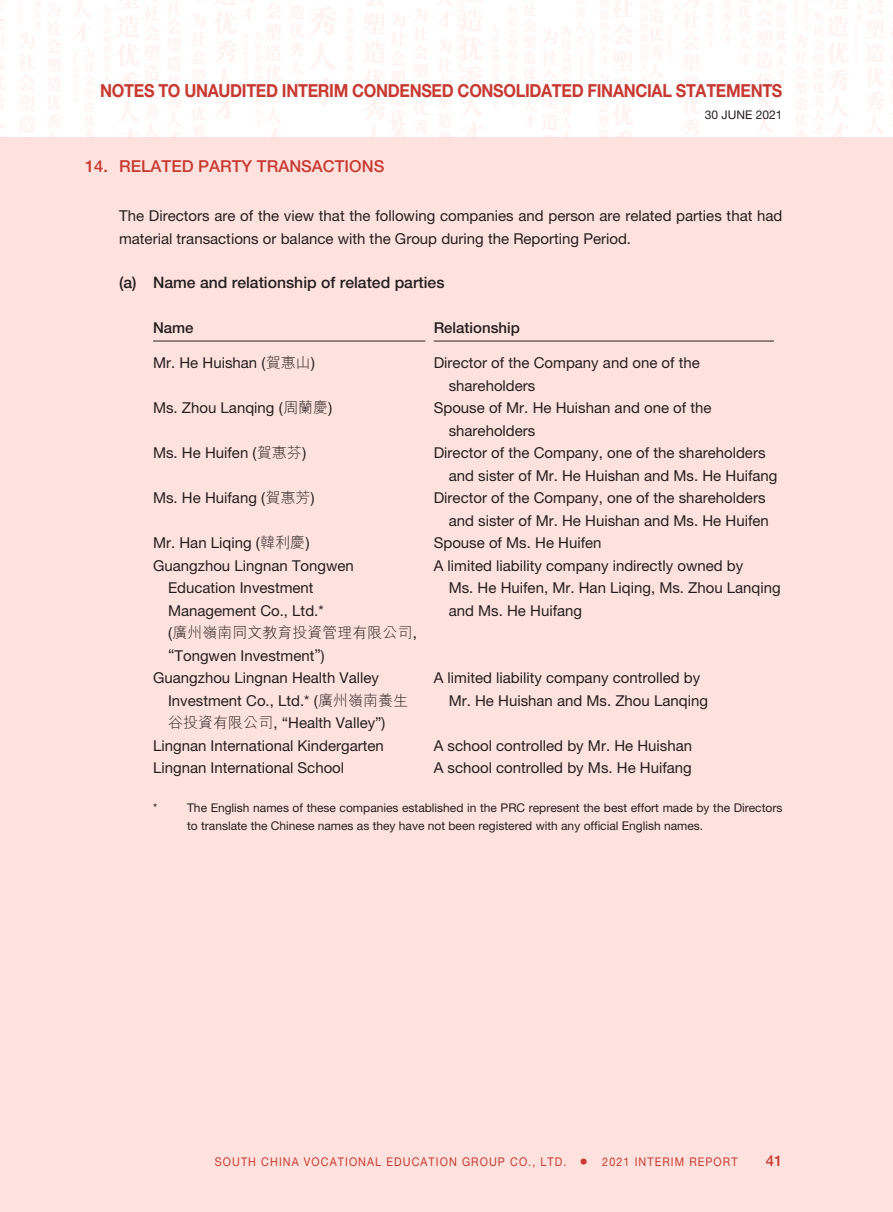
<style>
.page{position:relative;width:893px;height:1212px;background:#fff}
.page>*{position:absolute;margin:0;border:0;box-sizing:border-box;transform-origin:0 0}
.t1{font:700 18px "Helvetica Neue LT Std";letter-spacing:-.02em;color:#c73a32;scale:.9 1}
.t2{font:500 16.5px "Helvetica Neue LT Std";color:#c73a32}
.t3{font:500 15.75px "Helvetica Neue LT Std";color:#231f20}
.t4{font:15px/22.5px "Helvetica Neue LT Std";color:#231f20}
.t5{font:300 15px "M Hei HK";color:#231f20}
.t6{font:500 15px "Helvetica Neue LT Std";color:#231f20}
.t7{font:500 15px "Helvetica Neue LT Std";color:#c73a32}
.t8{font:12px/18px "Helvetica Neue LT Std";color:#231f20}
.t9{font:12px "Helvetica Neue LT Std";letter-spacing:.1em;color:#c73a32;scale:.9 1}
.s1{font-family:"M Hei HK";font-weight:300}
.s2{font-family:"Helvetica Neue LT Std";font-weight:400}
.s3{font-family:"Times LT Std";font-size:22.5px}
</style>
<div class="page">
<div style="left:0;top:137px;width:893px;height:1075px;background:#ffe2de"></div>
<hr style="left:153px;top:341px;width:272px;height:1px;background:#231f20">
<hr style="left:434px;top:341px;width:340px;height:1px;background:#231f20">
<p class="t1" style="left:100px;top:79px;width:759px">NOTES TO UNAUDITED INTERIM CONDENSED CONSOLIDATED FINANCIAL STATEMENTS</p>
<p class="t8" style="left:705px;top:106px;width:79px">30 JUNE 2021</p>
<p class="t2" style="left:85px;top:156px;width:301px">14. RELATED PARTY TRANSACTIONS</p>
<p class="t4" style="left:119px;top:205px;width:665px">The Directors are of the view that the following companies and person are related parties that had material transactions or balance with the Group during the Reporting Period.</p>
<p class="t3" style="left:119px;top:273px;width:327px">(a) Name and relationship of related parties</p>
<p class="t6" style="left:153px;top:319px;width:42px">Name</p>
<p class="t6" style="left:434px;top:319px;width:88px">Relationship</p>
<p class="t4" style="left:153px;top:352px;width:164px">Mr. He Huishan (<span class="s1">賀惠山</span>)</p>
<p class="t4" style="left:449px;top:352px;width:253px;text-indent:-15px">Director of the Company and one of the shareholders</p>
<p class="t4" style="left:153px;top:397px;width:181px">Ms. Zhou Lanqing (<span class="s1">周蘭慶</span>)</p>
<p class="t4" style="left:449px;top:397px;width:264px;text-indent:-15px">Spouse of Mr. He Huishan and one of the shareholders</p>
<p class="t4" style="left:153px;top:442px;width:155px">Ms. He Huifen (<span class="s1">賀惠芬</span>)</p>
<p class="t4" style="left:449px;top:442px;width:330px;text-indent:-15px">Director of the Company, one of the shareholders and sister of Mr. He Huishan and Ms. He Huifang</p>
<p class="t4" style="left:153px;top:487px;width:163px">Ms. He Huifang (<span class="s1">賀惠芳</span>)</p>
<p class="t4" style="left:434px;top:487px;width:337px;text-align:right">Director of the Company, one of the shareholders and sister of Mr. He Huishan and Ms. He Huifen</p>
<p class="t4" style="left:153px;top:532px;width:158px">Mr. Han Liqing (<span class="s1">韓利慶</span>)</p>
<p class="t4" style="left:434px;top:532px;width:169px">Spouse of Ms. He Huifen</p>
<p class="t4" style="left:168px;top:554px;width:187px;text-indent:-15px">Guangzhou Lingnan Tongwen<br>Education Investment<br>Management Co., Ltd.*</p>
<p class="t5" style="left:168px;top:625px;width:250px"><span class="s2">(</span>廣州嶺南同文教育投資管理有限公司<span class="s2">,</span></p>
<p class="t4" style="left:168px;top:644px;width:158px">“Tongwen Investment”)</p>
<p class="t4" style="left:449px;top:554px;width:334px;text-indent:-15px">A limited liability company indirectly owned by<br>Ms. He Huifen, Mr. Han Liqing, Ms. Zhou Lanqing and Ms. He Huifang</p>
<p class="t4" style="left:168px;top:667px;width:241px;text-indent:-15px">Guangzhou Lingnan Health Valley<br>Investment Co., Ltd.* (<span class="s1">廣州嶺南養生谷投資有限公司</span>, “Health Valley”)</p>
<p class="t4" style="left:449px;top:667px;width:261px;text-indent:-15px">A limited liability company controlled by<br>Mr. He Huishan and Ms. Zhou Lanqing</p>
<p class="t4" style="left:153px;top:734px;width:232px">Lingnan International Kindergarten</p>
<p class="t4" style="left:434px;top:734px;width:260px">A school controlled by Mr. He Huishan</p>
<p class="t4" style="left:153px;top:757px;width:193px">Lingnan International School</p>
<p class="t4" style="left:434px;top:757px;width:260px">A school controlled by Ms. He Huifang</p>
<p class="t8" style="left:153px;top:798px;width:6px">*</p>
<p class="t8" style="left:187px;top:798px;width:597px">The English names of these companies established in the PRC represent the best effort made by the Directors to translate the Chinese names as they have not been registered with any official English names.</p>
<p class="t9" style="left:215px;top:1154px;width:582px">SOUTH CHINA VOCATIONAL EDUCATION GROUP CO., LTD. <span class="s3">•</span> 2021 INTERIM REPORT</p>
<p class="t7" style="left:766px;top:1151px;width:18px">41</p>
</div>
